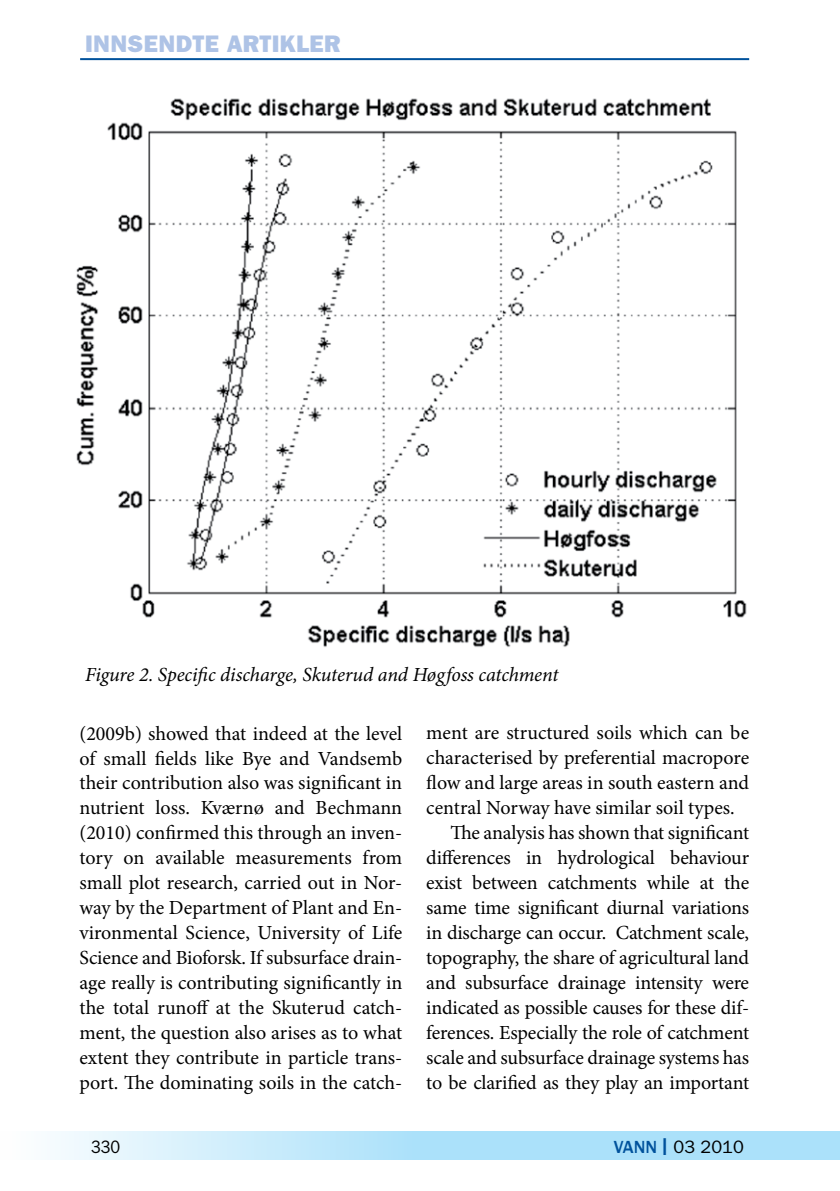
<style>
.page{position:relative;width:840px;height:1191px;background:#fff}
.page>*{position:absolute;margin:0;border:0;box-sizing:border-box;transform-origin:0 0}
.t1{font:800 24px "Franklin Gothic";letter-spacing:.015em;color:#aec3e6}
.t2{font:20px/25px "Minion Pro";letter-spacing:-.01em;color:#000;text-align:justify}
.t3{font:italic 20px "Minion Pro";letter-spacing:-.01em;color:#000}
.t4{font:18px "Franklin Gothic";color:#000}
.t5{font:18px "Franklin Gothic";color:#000;scale:.9 1}
.s1{font-weight:500;color:#00529c}
.s2{font-weight:500;font-size:25px;color:#00529c}
</style>
<div class="page">
<svg style="left:55px;top:1131px;width:784px;height:29px;background:#bbe6fa"></svg>
<hr style="left:80px;top:58px;width:668px;height:2px;background:#00529c">
<img style="left:76px;top:98px;width:671px;height:549px">
<p class="t1" style="left:85px;top:30px;width:256px">INNSENDTE ARTIKLER</p>
<p class="t3" style="left:85px;top:661px;width:475px">Figure 2. Specific discharge, Skuterud and Høgfoss catchment</p>
<p class="t2" style="left:79px;top:720px;width:324px">(2009b) showed that indeed at the level of small fields like Bye and Vandsemb their contribution also was significant in nutrient loss. Kværnø and Bechmann (2010) confirmed this through an inven&shy;tory on available measurements from small plot research, carried out in Nor&shy;way by the Department of Plant and En&shy;vironmental Science, University of Life Science and Bioforsk. If subsurface drain&shy;age really is contributing significantly in the total runoff at the Skuterud catch&shy;ment, the question also arises as to what extent they contribute in particle trans&shy;port. The dominating soils in the catch-</p>
<p class="t2" style="left:426px;top:720px;width:324px">ment are structured soils which can be</p>
<p class="t2" style="left:426px;top:745px;width:324px">characterised by preferential macropore</p>
<p class="t2" style="left:426px;top:770px;width:324px">flow and large areas in south eastern and</p>
<p class="t2" style="left:426px;top:795px;width:310px">central Norway have similar soil types.</p>
<p class="t2" style="left:450px;top:820px;width:300px">The analysis has shown that significant</p>
<p class="t2" style="left:426px;top:845px;width:324px">differences in hydrological behaviour</p>
<p class="t2" style="left:426px;top:870px;width:324px">exist between catchments while at the</p>
<p class="t2" style="left:426px;top:895px;width:324px">same time significant diurnal variations</p>
<p class="t2" style="left:426px;top:920px;width:324px">in discharge can occur. Catchment scale,</p>
<p class="t2" style="left:426px;top:945px;width:324px">topography, the share of agricultural land</p>
<p class="t2" style="left:426px;top:970px;width:324px">and subsurface drainage intensity were</p>
<p class="t2" style="left:426px;top:995px;width:324px">indicated as possible causes for these dif-</p>
<p class="t2" style="left:426px;top:1020px;width:324px">ferences. Especially the role of catchment</p>
<p class="t2" style="left:426px;top:1045px;width:324px">scale and subsurface drainage systems has</p>
<p class="t2" style="left:426px;top:1070px;width:324px">to be clarified as they play an important</p>
<p class="t5" style="left:91px;top:1136px;width:34px">330</p>
<p class="t4" style="left:613px;top:1136px;width:131px"><span class="s1">VANN</span> <span class="s2">I</span> 03 2010</p>
</div>
